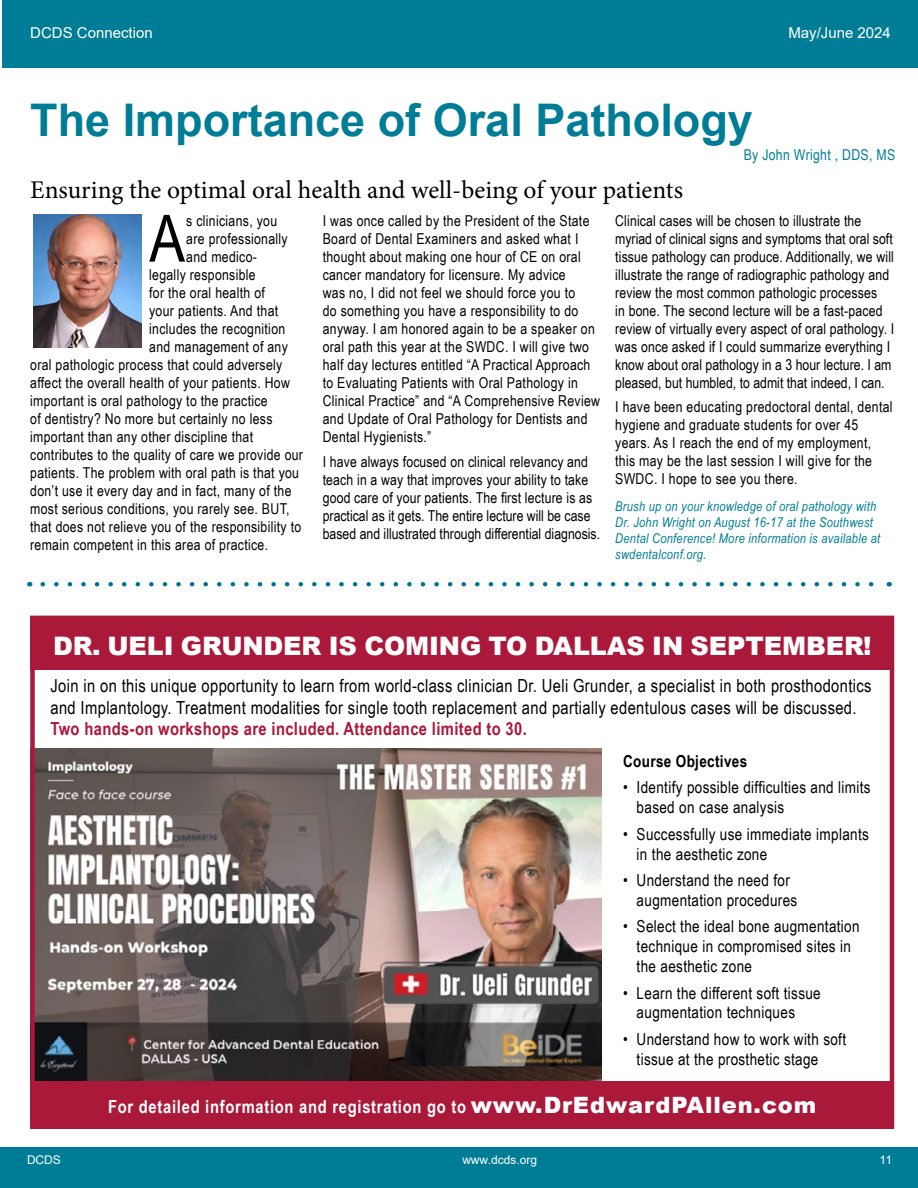
<style>
.page{position:relative;width:918px;height:1188px;background:#fff}
.page>*{position:absolute;margin:0;border:0;box-sizing:border-box;transform-origin:0 0}
.t1{font:65.25px "Arial Narrow";color:#000}
.t2{font:700 45px "Arial";color:#007d96}
.t3{font:25.5px "Minion Pro";color:#000}
.t4{font:900 25.5px "Arial";letter-spacing:-.005em;color:#fff}
.t5{font:18px/21.6px "Arial Narrow";letter-spacing:.02em;color:#000}
.t6{font:700 18px "Arial Narrow";letter-spacing:.04em;color:#fff}
.t7{font:700 18px "Arial Narrow";letter-spacing:.02em;color:#ab193a}
.t8{font:16.5px/19.8px "Arial Narrow";letter-spacing:.02em;color:#000}
.t9{font:700 16.5px "Arial Narrow";letter-spacing:.02em;color:#000}
.t10{font:15px/18px "Arial Narrow";letter-spacing:.02em;color:#000}
.t11{font:15px "Arial";color:#fff}
.t12{font:15px "Arial Narrow";letter-spacing:.02em;color:#007d96}
.t13{font:italic 13.5px/16.2px "Arial Narrow";letter-spacing:.02em;color:#007d96}
.t14{font:12px "Arial";color:#fff}
.s1{font-family:"Arial";font-weight:900;font-size:22.5px}
</style>
<div class="page">
<div style="left:0;top:0;width:918px;height:60px;background:#007d96"></div>
<div style="left:0;top:51px;width:918px;height:17px;background:#007d96"></div>
<div style="left:0;top:1148px;width:918px;height:40px;background:#007d96"></div>
<hr style="left:0;top:0;width:2px;height:85px;background:#fff">
<div style="left:30px;top:616px;width:864px;height:54px;background:#ab193a"></div>
<img style="left:35px;top:749px;width:567px;height:332px">
<div style="left:30px;top:616px;width:864px;height:513px;border:4px solid #ab193a"></div>
<div style="left:30px;top:1082px;width:864px;height:47px;background:#ab193a"></div>
<img style="left:33px;top:215px;width:108px;height:132px">
<svg style="left:43px;top:582px;width:831px;height:4px"></svg>
<p class="t11" style="left:30px;top:22px;width:124px">DCDS Connection</p>
<p class="t11" style="left:788px;top:22px;width:104px">May/June 2024</p>
<h2 class="t2" style="left:30px;top:88px;width:724px">The Importance of Oral Pathology</h2>
<p class="t12" style="left:744px;top:144px;width:153px">By John Wright , DDS, MS</p>
<h3 class="t3" style="left:30px;top:172px;width:654px">Ensuring the optimal oral health and well-being of your patients</h3>
<p class="t10" style="left:323px;top:212px;width:279px">I was once called by the President of the State Board of Dental Examiners and asked what I thought about making one hour of CE on oral cancer mandatory for licensure. My advice<br>was no, I did not feel we should force you to<br>do something you have a responsibility to do anyway. I am honored again to be a speaker on oral path this year at the SWDC. I will give two half day lectures entitled “A Practical Approach to Evaluating Patients with Oral Pathology in Clinical Practice” and “A Comprehensive Review and Update of Oral Pathology for Dentists and Dental Hygienists.”</p>
<p class="t10" style="left:323px;top:452px;width:279px">I have always focused on clinical relevancy and teach in a way that improves your ability to take good care of your patients. The first lecture is as practical as it gets. The entire lecture will be case based and illustrated through differential diagnosis.</p>
<p class="t10" style="left:615px;top:211px;width:281px">Clinical cases will be chosen to illustrate the myriad of clinical signs and symptoms that oral soft tissue pathology can produce. Additionally, we will illustrate the range of radiographic pathology and review the most common pathologic processes<br>in bone. The second lecture will be a fast-paced review of virtually every aspect of oral pathology. I was once asked if I could summarize everything I know about oral pathology in a 3 hour lecture. I am pleased, but humbled, to admit that indeed, I can.</p>
<p class="t10" style="left:615px;top:398px;width:279px">I have been educating predoctoral dental, dental hygiene and graduate students for over 45 years. As I reach the end of my employment, this may be the last session I will give for the SWDC. I hope to see you there.</p>
<p class="t13" style="left:615px;top:497px;width:267px">Brush up on your knowledge of oral pathology with Dr. John Wright on August 16-17 at the Southwest Dental Conference! More information is available at swdentalconf.org.</p>
<h1 class="t1" style="left:149px;top:191px;width:37px">A</h1>
<p class="t10" style="left:186px;top:211px;width:92px">s clinicians, you</p>
<p class="t10" style="left:186px;top:229px;width:103px">are professionally</p>
<p class="t10" style="left:186px;top:247px;width:72px">and medico-</p>
<p class="t10" style="left:149px;top:265px;width:108px">legally responsible</p>
<p class="t10" style="left:149px;top:283px;width:117px">for the oral health of</p>
<p class="t10" style="left:149px;top:301px;width:131px">your patients. And that</p>
<p class="t10" style="left:149px;top:319px;width:138px">includes the recognition</p>
<p class="t10" style="left:149px;top:337px;width:140px">and management of any</p>
<p class="t10" style="left:30px;top:355px;width:254px">oral pathologic process that could adversely</p>
<p class="t10" style="left:30px;top:373px;width:261px">affect the overall health of your patients. How</p>
<p class="t10" style="left:30px;top:391px;width:239px">important is oral pathology to the practice</p>
<p class="t10" style="left:30px;top:409px;width:244px">of dentistry? No more but certainly no less</p>
<p class="t10" style="left:30px;top:427px;width:224px">important than any other discipline that</p>
<p class="t10" style="left:30px;top:445px;width:274px">contributes to the quality of care we provide our</p>
<p class="t10" style="left:30px;top:463px;width:270px">patients. The problem with oral path is that you</p>
<p class="t10" style="left:30px;top:481px;width:263px">don’t use it every day and in fact, many of the</p>
<p class="t10" style="left:30px;top:499px;width:261px">most serious conditions, you rarely see. BUT,</p>
<p class="t10" style="left:30px;top:517px;width:273px">that does not relieve you of the responsibility to</p>
<p class="t10" style="left:30px;top:535px;width:239px">remain competent in this area of practice.</p>
<h3 class="t4" style="left:53px;top:627px;width:820px">DR. UELI GRUNDER IS COMING TO DALLAS IN SEPTEMBER!</h3>
<p class="t5" style="left:50px;top:674px;width:823px">Join in on this unique opportunity to learn from world-class clinician Dr. Ueli Grunder, a specialist in both prosthodontics and Implantology. Treatment modalities for single tooth replacement and partially edentulous cases will be discussed.</p>
<p class="t7" style="left:50px;top:715px;width:478px">Two hands-on workshops are included. Attendance limited to 30.</p>
<p class="t9" style="left:623px;top:749px;width:126px">Course Objectives</p>
<p class="t8" style="left:637px;top:777px;width:236px;text-indent:-13px">• Identify possible difficulties and limits based on case analysis</p>
<p class="t8" style="left:637px;top:823px;width:234px;text-indent:-13px">• Successfully use immediate implants in the aesthetic zone</p>
<p class="t8" style="left:637px;top:870px;width:162px;text-indent:-13px">• Understand the need for augmentation procedures</p>
<p class="t8" style="left:637px;top:916px;width:225px;text-indent:-13px">• Select the ideal bone augmentation technique in compromised sites in the aesthetic zone</p>
<p class="t8" style="left:637px;top:982px;width:186px;text-indent:-13px">• Learn the different soft tissue augmentation techniques</p>
<p class="t8" style="left:637px;top:1029px;width:211px;text-indent:-13px">• Understand how to work with soft tissue at the prosthetic stage</p>
<p class="t6" style="left:108px;top:1093px;width:710px">For detailed information and registration go to <span class="s1">www.DrEdwardPAllen.com</span></p>
<p class="t14" style="left:27px;top:1152px;width:35px">DCDS</p>
<p class="t14" style="left:462px;top:1152px;width:76px">www.dcds.org</p>
<p class="t14" style="left:880px;top:1152px;width:14px">11</p>
</div>
